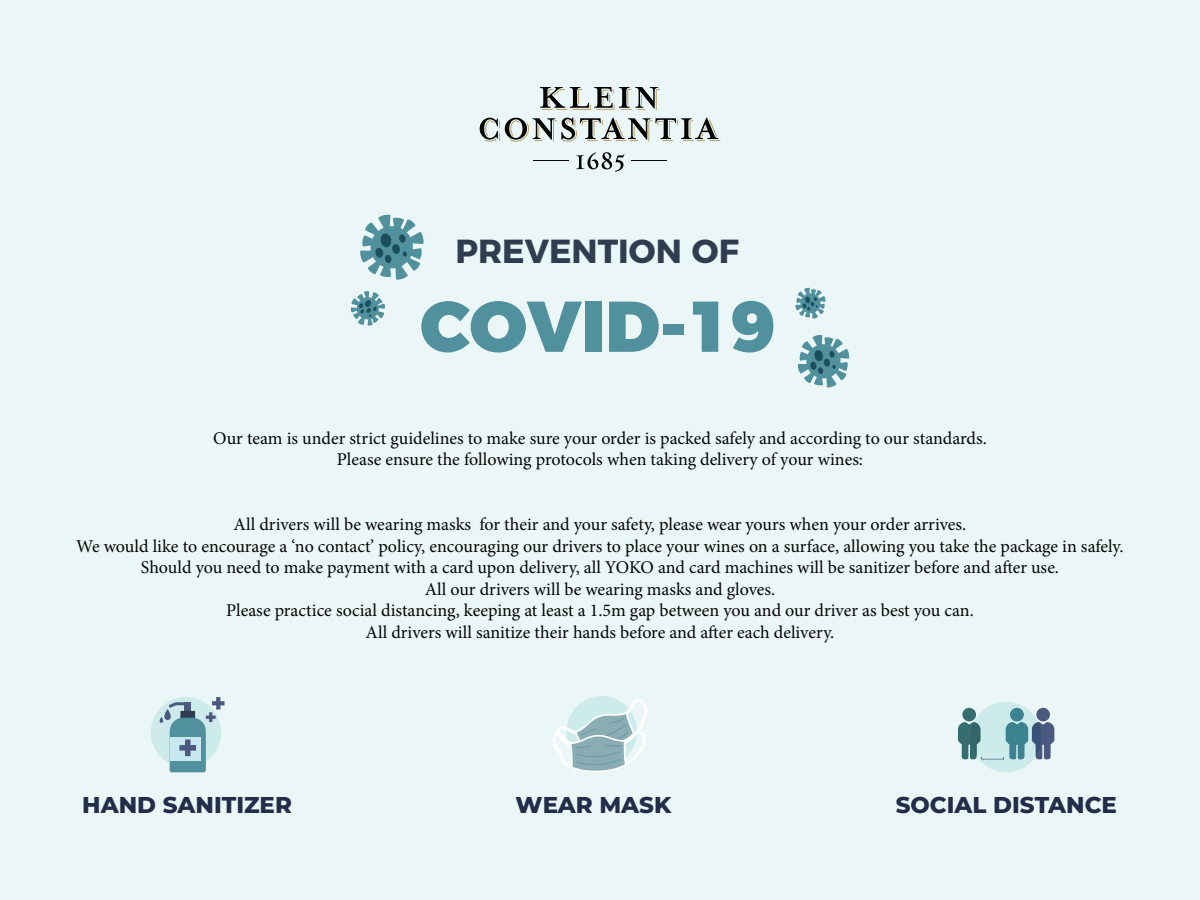
<style>
.page{position:relative;width:1200px;height:900px;background:#ebf7f7}
.page>*{position:absolute;margin:0;border:0;box-sizing:border-box;transform-origin:0 0}
.t1{font:900 71.7px "Montserrat";color:#51909d}
.t2{font:700 33.3px "Montserrat";color:#313c51}
.t3{font:800 22.95px "Montserrat";color:#232c49}
.t4{font:18px/21.6px "Minion Pro";color:#040503;text-align:center}
</style>
<div class="page">
<svg style="left:576px;top:152px;width:48px;height:20px"></svg>
<svg style="left:540px;top:87px;width:120px;height:23px"></svg>
<svg style="left:480px;top:118px;width:240px;height:24px"></svg>
<hr style="left:533px;top:161px;width:35px;height:1px;background:#040503">
<hr style="left:632px;top:161px;width:35px;height:1px;background:#040503">
<svg style="left:798px;top:335px;width:51px;height:53px"></svg>
<svg style="left:351px;top:291px;width:34px;height:35px"></svg>
<svg style="left:360px;top:214px;width:64px;height:66px"></svg>
<svg style="left:795px;top:288px;width:31px;height:31px"></svg>
<svg style="left:553px;top:696px;width:94px;height:76px"></svg>
<svg style="left:958px;top:702px;width:96px;height:70px"></svg>
<div style="left:151px;top:697px;width:70px;height:71px;background:#ceebec;border-radius:50%"></div>
<svg style="left:158px;top:697px;width:67px;height:75px"></svg>
<h2 class="t2" style="left:455px;top:223px;width:285px">PREVENTION OF</h2>
<h1 class="t1" style="left:420px;top:266px;width:357px">COVID-19</h1>
<p class="t4" style="left:213px;top:427px;width:775px">Our team is under strict guidelines to make sure your order is packed safely and according to our standards.<br>Please ensure the following protocols when taking delivery of your wines:</p>
<p class="t4" style="left:76px;top:514px;width:1049px">All drivers will be wearing masks for their and your safety, please wear yours when your order arrives.<br>We would like to encourage a ‘no contact’ policy, encouraging our drivers to place your wines on a surface, allowing you take the package in safely.<br>Should you need to make payment with a card upon delivery, all YOKO and card machines will be sanitizer before and after use.<br>All our drivers will be wearing masks and gloves.<br>Please practice social distancing, keeping at least a 1.5m gap between you and our driver as best you can.<br>All drivers will sanitize their hands before and after each delivery.</p>
<p class="t3" style="left:82px;top:788px;width:211px">HAND SANITIZER</p>
<p class="t3" style="left:516px;top:788px;width:157px">WEAR MASK</p>
<p class="t3" style="left:896px;top:788px;width:223px">SOCIAL DISTANCE</p>
</div>
